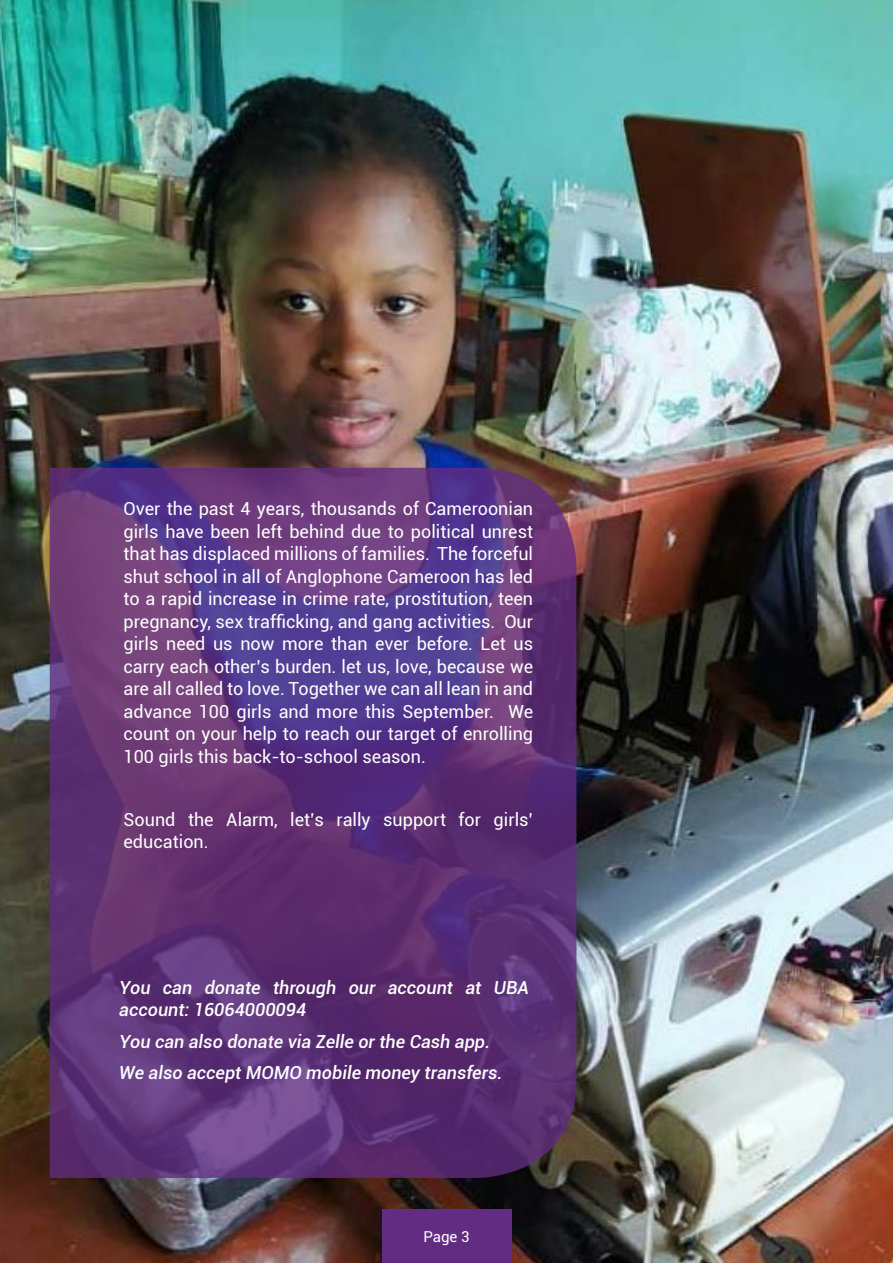
<style>
.page{position:relative;width:893px;height:1263px;background:#fff}
.page>*{position:absolute;margin:0;border:0;box-sizing:border-box;transform-origin:0 0}
.t1{font:18px/22.5px "Roboto";color:#fff;text-align:justify}
.t2{font:italic 500 18px/22.5px "Roboto";color:#fff}
.t3{font:15px "Roboto";color:#fff}
</style>
<div class="page">
<img style="left:0;top:0;width:893px;height:1263px">
<div style="left:382px;top:1209px;width:129px;height:54px;background:#612c81"></div>
<svg style="left:50px;top:468px;width:526px;height:710px"></svg>
<p class="t1" style="left:124px;top:497px;width:411px">Over the past 4 years, thousands of Cameroonian girls have been left behind due to political unrest that has displaced millions of families. The forceful shut school in all of Anglophone Cameroon has led to a rapid increase in crime rate, prostitution, teen pregnancy, sex trafficking, and gang activities. Our girls need us now more than ever before. Let us carry each other’s burden. let us, love, because we are all called to love. Together we can all lean in and advance 100 girls and more this September. We count on your help to reach our target of enrolling 100 girls this back-to-school season.</p>
<p class="t1" style="left:124px;top:807px;width:411px">Sound the Alarm, let’s rally support for girls’ education.</p>
<p class="t2" style="left:119px;top:975px;width:411px">You can donate through our account at UBA account: 16064000094</p>
<p class="t2" style="left:119px;top:1025px;width:385px;line-height:31.5px">You can also donate via Zelle or the Cash app.<br>We also accept MOMO mobile money transfers.</p>
<p class="t3" style="left:423px;top:1226px;width:48px">Page 3</p>
</div>
